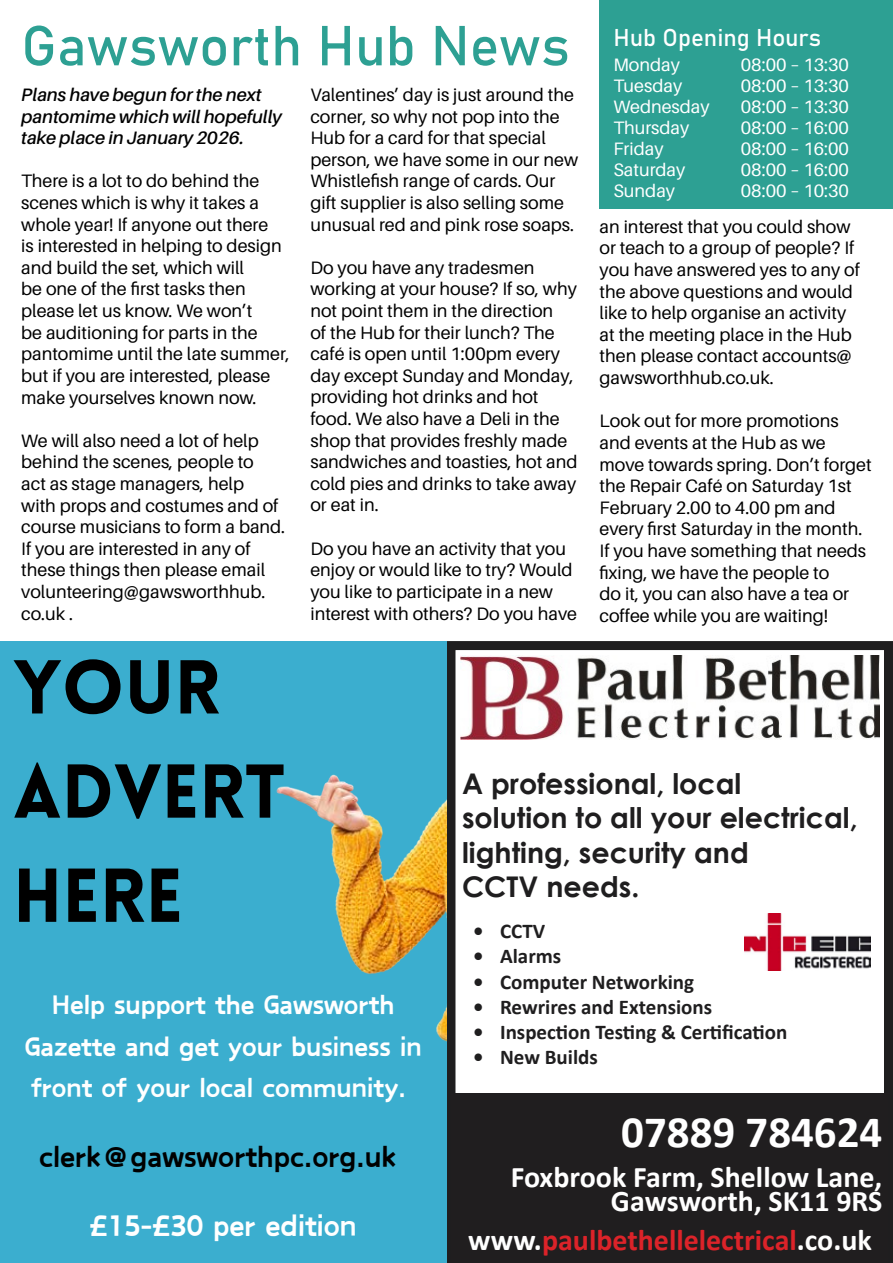
<style>
.page{position:relative;width:893px;height:1263px;background:#fff}
.page>*{position:absolute;margin:0;border:0;box-sizing:border-box;transform-origin:0 0}
.t1{font:900 74.55px/104.1px "Lovelo";color:#000}
.t2{font:55.5px "Bahnschrift";color:#2da093}
.t3{font:700 45px "Calibri";color:#fff}
.t4{font:900 33px "Canva Funny";color:#000}
.t5{font:900 33px "Canva Funny";color:#fff}
.t6{font:900 30px/41.7px "Canva Funny";color:#fff;text-align:center}
.t7{font:700 30px/24px "Calibri";color:#fff;text-align:right}
.t8{font:700 30px "Calibri";color:#dc2329}
.t9{font:700 28.5px/34.2px "Century Gothic";color:#1f1e1f}
.t10{font:24px "Bahnschrift";color:#fff}
.t11{font:700 21px "Calibri";color:#1f1e1f}
.t12{font:18px/21.6px "Aileron";color:#000}
.t13{font:18px "Aileron";color:#fff}
.t14{font:italic 600 18px/21.6px "Aileron";color:#000}
.s1{color:#fff}
</style>
<div class="page">
<svg style="left:446px;top:641px;width:447px;height:622px"></svg>
<div style="left:451px;top:1094px;width:437px;height:169px;background:#201e1f"></div>
<img style="left:744px;top:913px;width:126px;height:58px">
<img style="left:460px;top:655px;width:420px;height:84px">
<div style="left:0;top:641px;width:446px;height:622px;background:#3baecf"></div>
<img style="left:276px;top:774px;width:170px;height:267px">
<div style="left:600px;top:0;width:293px;height:208px;background:#2da093"></div>
<h2 class="t2" style="left:21px;top:4px;width:550px">Gawsworth Hub News</h2>
<p class="t12" style="left:310px;top:84px;width:269px">Valentines’ day is just around the corner, so why not pop into the<br>Hub for a card for that special person, we have some in our new<br>Whistlefish range of cards. Our gift supplier is also selling some unusual red and pink rose soaps.</p>
<p class="t12" style="left:310px;top:257px;width:269px">Do you have any tradesmen working at your house? If so, why not point them in the direction<br>of the Hub for their lunch? The café is open until 1:00pm every day except Sunday and Monday, providing hot drinks and hot food. We also have a Deli in the shop that provides freshly made sandwiches and toasties, hot and cold pies and drinks to take away or eat in.</p>
<p class="t12" style="left:310px;top:538px;width:268px">Do you have an activity that you enjoy or would like to try? Would you like to participate in a new interest with others? Do you have</p>
<p class="t14" style="left:21px;top:84px;width:262px">Plans have begun for the next pantomime which will hopefully take place in January 2026.</p>
<p class="t12" style="left:21px;top:171px;width:270px">There is a lot to do behind the scenes which is why it takes a whole year! If anyone out there<br>is interested in helping to design and build the set, which will<br>be one of the first tasks then please let us know. We won’t<br>be auditioning for parts in the pantomime until the late summer, but if you are interested, please make yourselves known now.</p>
<p class="t12" style="left:21px;top:430px;width:266px">We will also need a lot of help behind the scenes, people to<br>act as stage managers, help<br>with props and costumes and of course musicians to form a band.<br>If you are interested in any of these things then please email volunteering@gawsworthhub. co.uk .</p>
<h3 class="t10" style="left:613px;top:19px;width:209px">Hub Opening Hours</h3>
<p class="t13" style="left:613px;top:55px;width:68px">Monday</p>
<p class="t13" style="left:741px;top:55px;width:110px">08:00 – 13:30</p>
<p class="t13" style="left:613px;top:76px;width:70px">Tuesday</p>
<p class="t13" style="left:741px;top:76px;width:110px">08:00 – 13:30</p>
<p class="t13" style="left:613px;top:97px;width:98px">Wednesday</p>
<p class="t13" style="left:741px;top:97px;width:110px">08:00 – 13:30</p>
<p class="t13" style="left:613px;top:118px;width:77px">Thursday</p>
<p class="t13" style="left:741px;top:118px;width:110px">08:00 – 16:00</p>
<p class="t13" style="left:613px;top:139px;width:52px">Friday</p>
<p class="t13" style="left:741px;top:139px;width:110px">08:00 – 16:00</p>
<p class="t13" style="left:613px;top:160px;width:73px">Saturday</p>
<p class="t13" style="left:741px;top:160px;width:110px">08:00 – 16:00</p>
<p class="t13" style="left:613px;top:181px;width:63px">Sunday</p>
<p class="t13" style="left:741px;top:181px;width:110px">08:00 – 10:30</p>
<p class="t12" style="left:600px;top:216px;width:262px">an interest that you could show or teach to a group of people? If you have answered yes to any of the above questions and would like to help organise an activity at the meeting place in the Hub then please contact accounts@ gawsworthhub.co.uk.</p>
<p class="t12" style="left:600px;top:410px;width:274px">Look out for more promotions and events at the Hub as we move towards spring. Don’t forget the Repair Café on Saturday 1st<br>February 2.00 to 4.00 pm and every first Saturday in the month.<br>If you have something that needs fixing, we have the people to<br>do it, you can also have a tea or coffee while you are waiting!</p>
<h1 class="t1" style="left:13px;top:636px;width:274px">YOUR<br>ADVERT<br>HERE</h1>
<h3 class="t6" style="left:24px;top:981px;width:399px">Help support the Gawsworth<br>Gazette and get your business in front of your local community.</h3>
<h3 class="t4" style="left:39px;top:1133px;width:358px">clerk@gawsworthpc.org.uk</h3>
<h3 class="t5" style="left:89px;top:1202px;width:269px">£15-£30 per edition</h3>
<h3 class="t9" style="left:462px;top:765px;width:397px">A professional, local<br>solution to all your electrical, lighting, security and<br>CCTV needs.</h3>
<p class="t11" style="left:473px;top:916px;width:74px">• CCTV</p>
<p class="t11" style="left:473px;top:941px;width:90px">• Alarms</p>
<p class="t11" style="left:473px;top:967px;width:223px">• Computer Networking</p>
<p class="t11" style="left:473px;top:992px;width:241px">• Rewrires and Extensions</p>
<p class="t11" style="left:473px;top:1017px;width:316px">• Inspection Testing &amp; Certification</p>
<p class="t11" style="left:473px;top:1042px;width:126px">• New Builds</p>
<h3 class="t3" style="left:621px;top:1100px;width:263px">07889 784624</h3>
<h3 class="t7" style="left:511px;top:1164px;width:373px">Foxbrook Farm, Shellow Lane,<br>Gawsworth, SK11 9RS</h3>
<h3 class="t8" style="left:468px;top:1219px;width:405px"><span class="s1">www.</span>paulbethellelectrical<span class="s1">.co.uk</span></h3>
</div>
